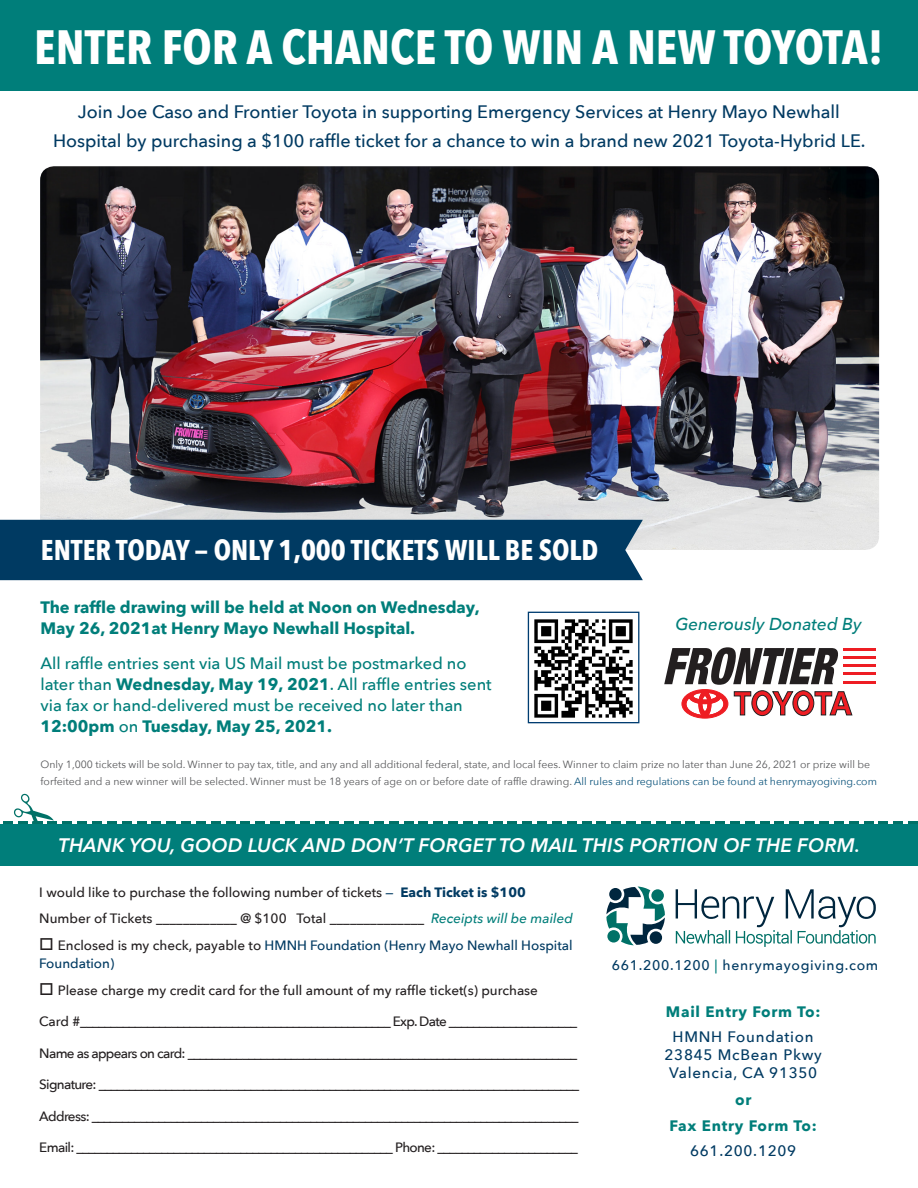
<style>
.page{position:relative;width:918px;height:1188px;background:#fff}
.page>*{position:absolute;margin:0;border:0;box-sizing:border-box;transform-origin:0 0}
.t1{font:700 48px "Avenir Next Condensed";color:#fff}
.t2{font:700 28.5px "Avenir Next Condensed";color:#fff}
.t3{font:italic 600 19.5px "Avenir Next";letter-spacing:.01em;color:#fff}
.t4{font:500 18px/28.5px "Avenir Next";color:#003a62;text-align:center}
.t5{font:italic 500 17.25px "Avenir Next";color:#007e7a}
.t6{font:500 16.5px/21px "Avenir Next";color:#007e7a}
.t7{font:700 16.5px/21px "Avenir Next";color:#007e7a}
.t8{font:500 15.15px "Avenir Next";letter-spacing:.05em;color:#003a62}
.t9{font:700 15.15px "Avenir Next";letter-spacing:.05em;color:#007e7a}
.t10{font:500 13.95px "Avenir Next";letter-spacing:.05em;color:#003a62}
.t11{font:500 13.5px "Avenir Next";letter-spacing:-.05em;color:#231f20}
.t12{font:500 13.5px "Avenir Next";color:#231f20}
.t13{font:500 13.5px/18px "Avenir Next";color:#003a62}
.t14{font:10.5px/16.5px "Avenir Next";color:#57585a}
.s1{font-weight:700}
.s2{color:#0b537b}
.s3{font-style:italic;color:#003a62}
.s4{font-weight:700;color:#003a62}
.s5{font-style:italic;color:#007e7a}
.s6{color:#231f20}
.s7{color:#007e7a}
</style>
<div class="page">
<img style="left:528px;top:619px;width:111px;height:105px">
<div style="left:0;top:0;width:918px;height:91px;background:#007e7a"></div>
<svg style="left:62px;top:821px;width:10px;height:4px"></svg>
<svg style="left:77px;top:821px;width:10px;height:4px"></svg>
<svg style="left:3px;top:821px;width:10px;height:4px"></svg>
<svg style="left:92px;top:821px;width:10px;height:4px"></svg>
<svg style="left:107px;top:821px;width:10px;height:4px"></svg>
<svg style="left:122px;top:821px;width:10px;height:4px"></svg>
<svg style="left:137px;top:821px;width:9px;height:4px"></svg>
<svg style="left:151px;top:821px;width:10px;height:4px"></svg>
<svg style="left:166px;top:821px;width:10px;height:4px"></svg>
<svg style="left:181px;top:821px;width:10px;height:4px"></svg>
<svg style="left:196px;top:821px;width:10px;height:4px"></svg>
<svg style="left:211px;top:821px;width:10px;height:4px"></svg>
<svg style="left:226px;top:821px;width:10px;height:4px"></svg>
<svg style="left:240px;top:821px;width:10px;height:4px"></svg>
<svg style="left:255px;top:821px;width:10px;height:4px"></svg>
<svg style="left:270px;top:821px;width:10px;height:4px"></svg>
<svg style="left:285px;top:821px;width:10px;height:4px"></svg>
<svg style="left:300px;top:821px;width:10px;height:4px"></svg>
<svg style="left:315px;top:821px;width:10px;height:4px"></svg>
<svg style="left:329px;top:821px;width:10px;height:4px"></svg>
<svg style="left:344px;top:821px;width:10px;height:4px"></svg>
<svg style="left:359px;top:821px;width:10px;height:4px"></svg>
<svg style="left:374px;top:821px;width:10px;height:4px"></svg>
<svg style="left:389px;top:821px;width:10px;height:4px"></svg>
<svg style="left:404px;top:821px;width:10px;height:4px"></svg>
<svg style="left:418px;top:821px;width:10px;height:4px"></svg>
<svg style="left:433px;top:821px;width:10px;height:4px"></svg>
<svg style="left:448px;top:821px;width:10px;height:4px"></svg>
<svg style="left:463px;top:821px;width:10px;height:4px"></svg>
<svg style="left:478px;top:821px;width:10px;height:4px"></svg>
<svg style="left:493px;top:821px;width:10px;height:4px"></svg>
<svg style="left:507px;top:821px;width:10px;height:4px"></svg>
<svg style="left:522px;top:821px;width:10px;height:4px"></svg>
<svg style="left:537px;top:821px;width:10px;height:4px"></svg>
<svg style="left:552px;top:821px;width:10px;height:4px"></svg>
<svg style="left:567px;top:821px;width:10px;height:4px"></svg>
<svg style="left:582px;top:821px;width:10px;height:4px"></svg>
<svg style="left:596px;top:821px;width:10px;height:4px"></svg>
<svg style="left:611px;top:821px;width:10px;height:4px"></svg>
<svg style="left:626px;top:821px;width:10px;height:4px"></svg>
<svg style="left:641px;top:821px;width:10px;height:4px"></svg>
<svg style="left:656px;top:821px;width:10px;height:4px"></svg>
<svg style="left:671px;top:821px;width:10px;height:4px"></svg>
<svg style="left:685px;top:821px;width:10px;height:4px"></svg>
<svg style="left:700px;top:821px;width:10px;height:4px"></svg>
<svg style="left:715px;top:821px;width:10px;height:4px"></svg>
<svg style="left:730px;top:821px;width:10px;height:4px"></svg>
<svg style="left:745px;top:821px;width:10px;height:4px"></svg>
<svg style="left:760px;top:821px;width:10px;height:4px"></svg>
<svg style="left:775px;top:821px;width:9px;height:4px"></svg>
<svg style="left:789px;top:821px;width:10px;height:4px"></svg>
<svg style="left:804px;top:821px;width:10px;height:4px"></svg>
<svg style="left:819px;top:821px;width:10px;height:4px"></svg>
<svg style="left:834px;top:821px;width:10px;height:4px"></svg>
<svg style="left:849px;top:821px;width:10px;height:4px"></svg>
<svg style="left:864px;top:821px;width:9px;height:4px"></svg>
<svg style="left:878px;top:821px;width:10px;height:4px"></svg>
<svg style="left:893px;top:821px;width:10px;height:4px"></svg>
<svg style="left:908px;top:821px;width:10px;height:4px"></svg>
<svg style="left:14px;top:794px;width:43px;height:31px"></svg>
<hr style="left:843px;top:649px;width:33px;height:2px;background:#ee1d23">
<hr style="left:843px;top:657px;width:33px;height:2px;background:#ee1d23">
<hr style="left:843px;top:664px;width:33px;height:2px;background:#ee1d23">
<hr style="left:843px;top:672px;width:33px;height:3px;background:#ee1d23">
<hr style="left:843px;top:681px;width:33px;height:3px;background:#ee1d23">
<svg style="left:664px;top:647px;width:188px;height:71px"></svg>
<img style="left:40px;top:166px;width:839px;height:384px">
<div style="left:0;top:825px;width:918px;height:41px;background:#007e7a"></div>
<div style="left:528px;top:612px;width:111px;height:111px;border:1px solid #003d71"></div>
<div style="left:0;top:520px;width:643px;height:60px;background:#003a62"></div>
<svg style="left:676px;top:889px;width:200px;height:58px"></svg>
<svg style="left:606px;top:887px;width:59px;height:58px"></svg>
<p class="t1" style="left:34px;top:18px;width:851px">ENTER FOR A CHANCE TO WIN A NEW TOYOTA!</p>
<p class="t4" style="left:53px;top:97px;width:814px">Join Joe Caso and Frontier Toyota in supporting Emergency Services at Henry Mayo Newhall<br>Hospital by purchasing a $100 raffle ticket for a chance to win a brand new 2021 Toyota-Hybrid LE.</p>
<p class="t2" style="left:41px;top:532px;width:559px">ENTER TODAY — ONLY 1,000 TICKETS WILL BE SOLD</p>
<p class="t7" style="left:40px;top:597px;width:441px">The raffle drawing will be held at Noon on Wednesday,<br>May 26, 2021at Henry Mayo Newhall Hospital.</p>
<p class="t6" style="left:40px;top:652px;width:453px">All raffle entries sent via US Mail must be postmarked no later than <span class="s1">Wednesday, May 19, 2021</span>. All raffle entries sent via fax or hand-delivered must be received no later than <span class="s1">12:00pm</span> on <span class="s1">Tuesday, May 25, 2021.</span></p>
<p class="t14" style="left:41px;top:756px;width:838px">Only 1,000 tickets will be sold. Winner to pay tax, title, and any and all additional federal, state, and local fees. Winner to claim prize no later than June 26, 2021 or prize will be forfeited and a new winner will be selected. Winner must be 18 years of age on or before date of raffle drawing. <span class="s2">All rules and regulations can be found at henrymayogiving.com</span></p>
<p class="t5" style="left:675px;top:609px;width:188px">Generously Donated By</p>
<p class="t3" style="left:59px;top:828px;width:803px">THANK YOU, GOOD LUCK AND DON’T FORGET TO MAIL THIS PORTION OF THE FORM.</p>
<p class="t12" style="left:39px;top:881px;width:488px">I would like to purchase the following number of tickets <span class="s3">—</span> <span class="s4">Each Ticket is $100</span></p>
<p class="t12" style="left:39px;top:907px;width:535px">Number of Tickets ____________ @ $100 Total ______________ <span class="s5">Receipts will be mailed</span></p>
<p class="t13" style="left:39px;top:936px;width:535px"><span class="s6">□ Enclosed is my check, payable to</span> HMNH Foundation (Henry Mayo Newhall Hospital<br>Foundation)</p>
<p class="t12" style="left:39px;top:978px;width:500px">□ Please charge my credit card for the full amount of my raffle ticket(s) purchase</p>
<p class="t11" style="left:39px;top:1010px;width:539px">Card #___________________________________________________ Exp. Date _____________________</p>
<p class="t11" style="left:39px;top:1041px;width:539px">Name as appears on card: ________________________________________________________________</p>
<p class="t11" style="left:39px;top:1073px;width:542px">Signature: _______________________________________________________________________________</p>
<p class="t11" style="left:39px;top:1104px;width:541px">Address: ________________________________________________________________________________</p>
<p class="t11" style="left:39px;top:1136px;width:540px">Email: ____________________________________________________ Phone: _______________________</p>
<p class="t10" style="left:612px;top:953px;width:268px">661.200.1200 <span class="s7">|</span> henrymayogiving.com</p>
<p class="t9" style="left:666px;top:998px;width:156px">Mail Entry Form To:</p>
<p class="t8" style="left:673px;top:1023px;width:143px">HMNH Foundation</p>
<p class="t8" style="left:664px;top:1042px;width:159px">23845 McBean Pkwy</p>
<p class="t8" style="left:669px;top:1060px;width:150px">Valencia, CA 91350</p>
<p class="t9" style="left:735px;top:1086px;width:18px">or</p>
<p class="t9" style="left:669px;top:1113px;width:149px">Fax Entry Form To:</p>
<p class="t8" style="left:690px;top:1138px;width:108px">661.200.1209</p>
</div>
